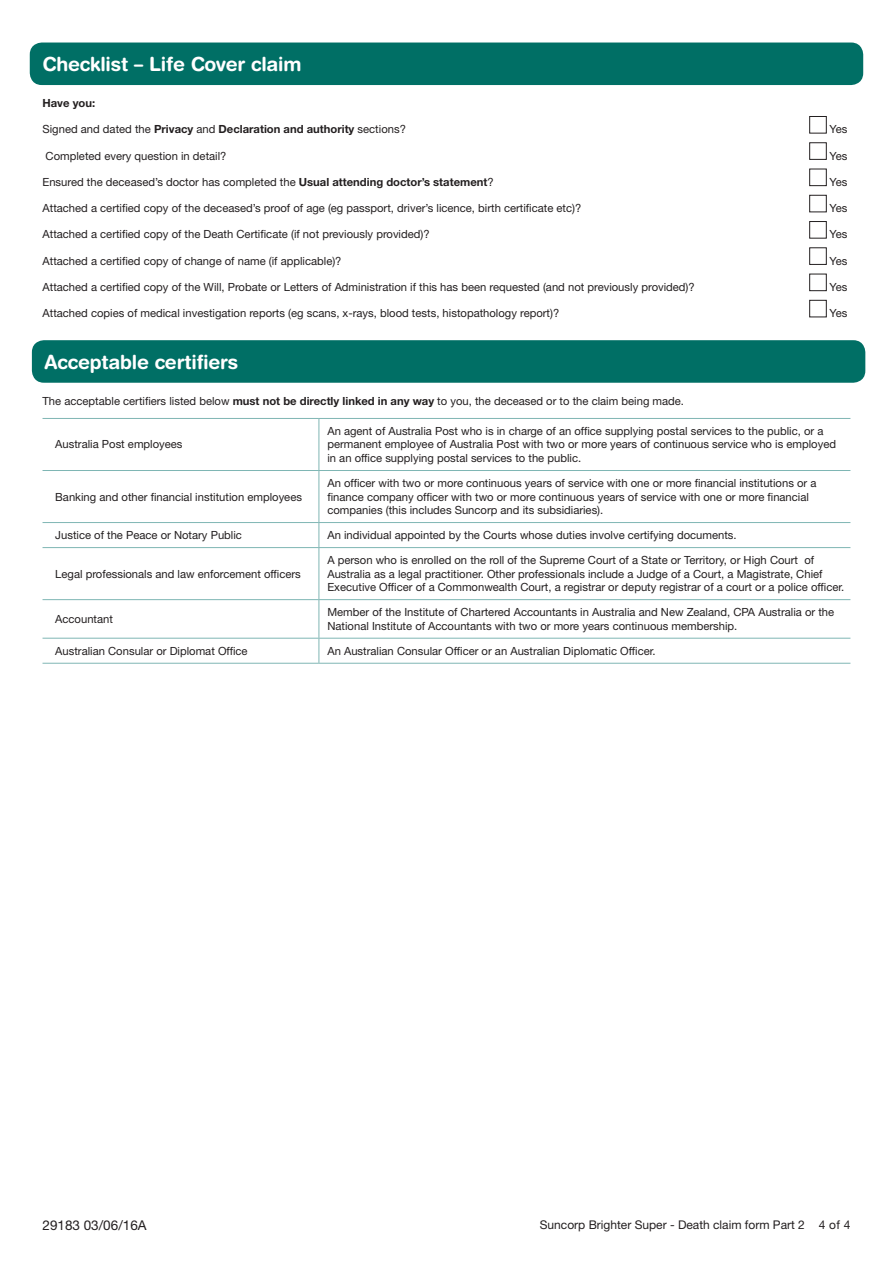
<style>
.page{position:relative;width:893px;height:1263px;background:#fff}
.page>*{position:absolute;margin:0;border:0;box-sizing:border-box;transform-origin:0 0}
.t1{font:700 19.5px "Helvetica Rounded LT Std";letter-spacing:-.01em;color:#fff}
.t2{font:13.5px "Helvetica Neue LT Std";color:#231f20}
.t3{font:12px "Helvetica Neue LT Std";color:#231f20}
.t4{font:11.25px/13.5px "Helvetica Neue LT Std";color:#231f20}
.t5{font:700 11.25px "Helvetica Neue LT Std";color:#231f20}
.s1{font-weight:400}
.s2{font-weight:700}
</style>
<div class="page">
<div style="left:30px;top:43px;width:833px;height:42px;background:#006f65;border-radius:12px"></div>
<div style="left:809px;top:116px;width:17px;height:17px;border:1px solid #231f20"></div>
<div style="left:809px;top:143px;width:17px;height:17px;border:1px solid #231f20"></div>
<div style="left:809px;top:169px;width:17px;height:17px;border:1px solid #231f20"></div>
<div style="left:809px;top:195px;width:17px;height:17px;border:1px solid #231f20"></div>
<div style="left:809px;top:221px;width:17px;height:17px;border:1px solid #231f20"></div>
<div style="left:809px;top:248px;width:17px;height:17px;border:1px solid #231f20"></div>
<div style="left:809px;top:274px;width:17px;height:17px;border:1px solid #231f20"></div>
<div style="left:809px;top:300px;width:17px;height:17px;border:1px solid #231f20"></div>
<hr style="left:319px;top:419px;width:1px;height:51px;background:#7fb6b4">
<hr style="left:319px;top:471px;width:1px;height:51px;background:#7fb6b4">
<hr style="left:43px;top:522px;width:276px;height:1px;background:#7fb6b4">
<hr style="left:319px;top:522px;width:531px;height:1px;background:#7fb6b4">
<svg style="left:319px;top:523px;width:1px;height:24px"></svg>
<hr style="left:43px;top:547px;width:276px;height:1px;background:#7fb6b4">
<hr style="left:319px;top:547px;width:531px;height:1px;background:#7fb6b4">
<hr style="left:319px;top:548px;width:1px;height:51px;background:#7fb6b4">
<hr style="left:43px;top:599px;width:276px;height:1px;background:#7fb6b4">
<hr style="left:319px;top:599px;width:531px;height:1px;background:#7fb6b4">
<hr style="left:319px;top:600px;width:1px;height:38px;background:#7fb6b4">
<hr style="left:43px;top:638px;width:276px;height:1px;background:#7fb6b4">
<hr style="left:319px;top:638px;width:531px;height:1px;background:#7fb6b4">
<svg style="left:319px;top:638px;width:1px;height:25px"></svg>
<hr style="left:43px;top:663px;width:276px;height:1px;background:#7fb6b4">
<hr style="left:319px;top:663px;width:531px;height:1px;background:#7fb6b4">
<hr style="left:43px;top:418px;width:276px;height:1px;background:#7fb6b4">
<hr style="left:319px;top:418px;width:531px;height:1px;background:#7fb6b4">
<hr style="left:43px;top:470px;width:276px;height:1px;background:#7fb6b4">
<hr style="left:319px;top:470px;width:531px;height:1px;background:#7fb6b4">
<div style="left:32px;top:340px;width:833px;height:43px;background:#006f65;border-radius:12px"></div>
<h1 class="t1" style="left:43px;top:52px;width:261px">Checklist – Life Cover claim</h1>
<p class="t5" style="left:43px;top:96px;width:54px">Have you:</p>
<p class="t5" style="left:43px;top:122px;width:365px"><span class="s1">Signed and dated the</span> Privacy <span class="s1">and</span> Declaration and authority <span class="s1">sections?</span></p>
<p class="t4" style="left:830px;top:122px;width:19px">Yes</p>
<p class="t4" style="left:46px;top:149px;width:182px">Completed every question in detail?</p>
<p class="t4" style="left:830px;top:149px;width:19px">Yes</p>
<p class="t4" style="left:43px;top:175px;width:453px">Ensured the deceased’s doctor has completed the <span class="s2">Usual attending doctor’s statement</span>?</p>
<p class="t4" style="left:830px;top:175px;width:19px">Yes</p>
<p class="t4" style="left:43px;top:201px;width:540px">Attached a certified copy of the deceased’s proof of age (eg passport, driver’s licence, birth certificate etc)?</p>
<p class="t4" style="left:830px;top:201px;width:19px">Yes</p>
<p class="t4" style="left:43px;top:227px;width:389px">Attached a certified copy of the Death Certificate (if not previously provided)?</p>
<p class="t4" style="left:830px;top:227px;width:19px">Yes</p>
<p class="t4" style="left:43px;top:254px;width:301px">Attached a certified copy of change of name (if applicable)?</p>
<p class="t4" style="left:830px;top:254px;width:19px">Yes</p>
<p class="t4" style="left:43px;top:280px;width:654px">Attached a certified copy of the Will, Probate or Letters of Administration if this has been requested (and not previously provided)?</p>
<p class="t4" style="left:830px;top:280px;width:19px">Yes</p>
<p class="t4" style="left:43px;top:306px;width:518px">Attached copies of medical investigation reports (eg scans, x-rays, blood tests, histopathology report)?</p>
<p class="t4" style="left:830px;top:306px;width:19px">Yes</p>
<h1 class="t1" style="left:45px;top:350px;width:195px">Acceptable certifiers</h1>
<p class="t4" style="left:43px;top:394px;width:643px">The acceptable certifiers listed below <span class="s2">must not be directly linked in any way</span> to you, the deceased or to the claim being made.</p>
<p class="t4" style="left:55px;top:438px;width:129px">Australia Post employees</p>
<p class="t4" style="left:327px;top:424px;width:510px">An agent of Australia Post who is in charge of an office supplying postal services to the public, or a permanent employee of Australia Post with two or more years of continuous service who is employed in an office supplying postal services to the public.</p>
<p class="t4" style="left:55px;top:490px;width:248px">Banking and other financial institution employees</p>
<p class="t4" style="left:327px;top:476px;width:490px">An officer with two or more continuous years of service with one or more financial institutions or a finance company officer with two or more continuous years of service with one or more financial companies (this includes Suncorp and its subsidiaries).</p>
<p class="t4" style="left:55px;top:528px;width:188px">Justice of the Peace or Notary Public</p>
<p class="t4" style="left:327px;top:528px;width:411px">An individual appointed by the Courts whose duties involve certifying documents.</p>
<p class="t4" style="left:55px;top:567px;width:247px">Legal professionals and law enforcement officers</p>
<p class="t4" style="left:327px;top:553px;width:518px">A person who is enrolled on the roll of the Supreme Court of a State or Territory, or High Court of<br>Australia as a legal practitioner. Other professionals include a Judge of a Court, a Magistrate, Chief<br>Executive Officer of a Commonwealth Court, a registrar or deputy registrar of a court or a police officer.</p>
<p class="t4" style="left:55px;top:612px;width:59px">Accountant</p>
<p class="t4" style="left:327px;top:605px;width:508px">Member of the Institute of Chartered Accountants in Australia and New Zealand, CPA Australia or the<br>National Institute of Accountants with two or more years continuous membership.</p>
<p class="t4" style="left:55px;top:644px;width:194px">Australian Consular or Diplomat Office</p>
<p class="t4" style="left:327px;top:644px;width:330px">An Australian Consular Officer or an Australian Diplomatic Officer.</p>
<p class="t2" style="left:43px;top:1217px;width:106px">29183 03/06/16A</p>
<p class="t3" style="left:540px;top:1217px;width:312px">Suncorp Brighter Super - Death claim form Part 2 4 of 4</p>
</div>
